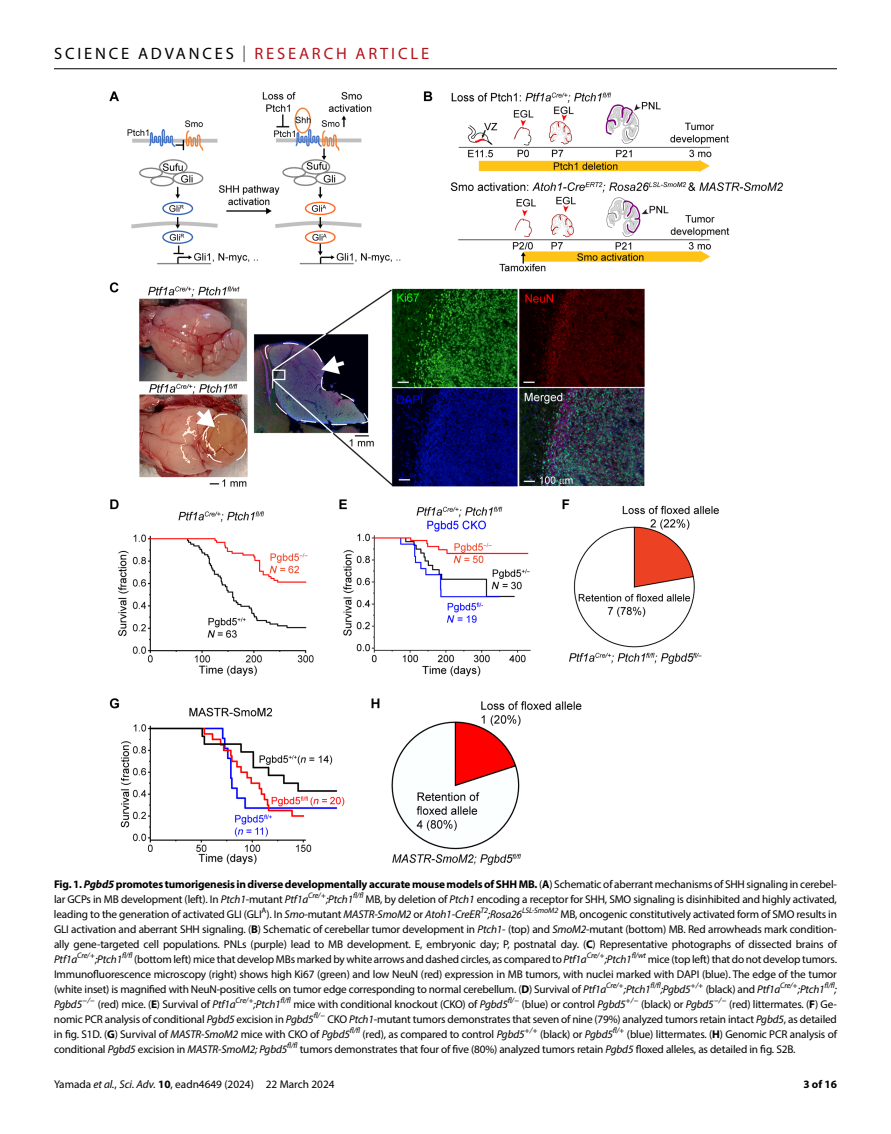
<style>
.page{position:relative;width:891px;height:1134px;background:#fff}
.page>*{position:absolute;margin:0;border:0;box-sizing:border-box;transform-origin:0 0}
.t1{font:16.5px "Myriad Pro";letter-spacing:.17em;color:#000}
.t2{font:11.25px/15px "Myriad Pro";letter-spacing:-.015em;color:#000;text-align:justify}
.t3{font:700 11.25px "Myriad Pro";color:#000}
.s1{font-weight:300}
.s2{color:#b5121b}
.s3{font-weight:700}
.s4{font-weight:700;font-style:italic}
.s5{font-style:italic}
</style>
<div class="page">
<hr style="left:54px;top:68px;width:783px;height:1px;background:#000">
<img style="left:109px;top:91px;width:674px;height:774px">
<h1 class="t1" style="left:54px;top:44px;width:376px">Science Adva nces <span class="s1">|</span> <span class="s2">Resear ch Ar ticle</span></h1>
<p class="t2" style="left:54px;top:877px;width:785px"><span class="s3">Fig. 1.</span> <span class="s4">Pgbd5</span> <span class="s3">promotes tumorigenesis in diverse developmentally accurate mouse models of SHH MB.</span> (<span class="s3">A</span>) Schematic of aberrant mechanisms of SHH signaling in cerebel&shy;lar GCPs in MB development (left). I n <span class="s5">Ptch1</span>-mutant <span class="s5">Ptf1a</span><sup>Cre/</sup><sup>+</sup><span class="s5">;Ptch1</span><sup>fl/fl</sup> MB, by deletion of <span class="s5">Ptch1</span> encoding a receptor for SHH, SMO signaling is disinhibited and highly activated, leading to the generation of activated GLI (GLI <sup>A</sup>). I n <span class="s5">Smo</span>-mutant <span class="s5">MASTR-SmoM2</span> or <span class="s5">Atoh1-CreER</span><sup>T2</sup><span class="s5">;Rosa26</span><sup>LSL-SmoM2</sup> MB, oncogenic constitutively activated form of SMO results in GLI activation and aberrant SHH signaling. (<span class="s3">B</span>) Schematic of cerebellar tumor development in <span class="s5">Ptch1</span>- (top) and <span class="s5">SmoM2</span>-mutant (bottom) MB. Red arrowheads mark condition&shy;ally gene-targeted cell populations. PNLs (purple) lead to MB development. E, embryonic day; P, postnatal day. (<span class="s3">C</span>) Representative photographs of dissected brains of <span class="s5">Ptf1a</span><sup>Cre/</sup><sup>+</sup><span class="s5">;Ptch1</span><sup>fl/fl</sup> (bottom left) mice that develop MBs marked by white arrows and dashed circles, as compared to <span class="s5">Ptf1a</span><sup>Cre/</sup><sup>+</sup><span class="s5">;Ptch1</span><sup>fl/wt</sup> mice (top left) that do not develop tumors.<br>I mmunofluorescence microscopy (right) shows high Ki67 (green) and low NeuN (red) expression in MB tumors, with nuclei marked with DAPI (blue). The edge of the tumor (white inset) is magnified with NeuN-positive cells on tumor edge corresponding to normal cerebellum. (<span class="s3">D</span>) Survival of <span class="s5">Ptf1a</span><sup>Cre/</sup><sup>+</sup><span class="s5">;Ptch1</span><sup>fl/fl</sup><span class="s5">;Pgbd5</span><sup>+</sup><sup>/</sup><sup>+</sup> (black) and <span class="s5">Ptf1a</span><sup>Cre/</sup><sup>+</sup><span class="s5">;Ptch1</span><sup>fl/fl</sup><span class="s5">; Pgbd5</span><sup>−</sup><sup>/</sup><sup>−</sup> (red) mice. (<span class="s3">E</span>) Survival of <span class="s5">Ptf1a</span><sup>Cre/</sup><sup>+</sup><span class="s5">;Ptch1</span><sup>fl/fl</sup> mice with conditional knockout (CKO) of <span class="s5">Pgbd5</span><sup>fl/</sup><sup>−</sup> (blue) or control <span class="s5">Pgbd5</span><sup>+</sup><sup>/</sup><sup>−</sup> (black) or <span class="s5">Pgbd5</span><sup>−</sup><sup>/</sup><sup>−</sup> (red) littermates. (<span class="s3">F</span>) Ge&shy;nomic PCR analysis of conditional <span class="s5">Pgbd5</span> excision in <span class="s5">Pgbd5</span><sup>fl/</sup><sup>−</sup> CKO <span class="s5">Ptch1</span>-mutant tumors demonstrates that seven of nine (79%) analyzed tumors retain intact <span class="s5">Pgbd5</span>, as detailed in fig. S1D. (<span class="s3">G</span>) Survival of <span class="s5">MASTR-SmoM2</span> mice with CKO of <span class="s5">Pgbd5</span><sup>fl/fl</sup> (red), as compared to control <span class="s5">Pgbd5</span><sup>+</sup><sup>/</sup><sup>+</sup> (black) or <span class="s5">Pgbd5</span><sup>fl/</sup><sup>+</sup> (blue) littermates. (<span class="s3">H</span>) Genomic PCR analysis of conditional <span class="s5">Pgbd5</span> excision in <span class="s5">MASTR-SmoM2; Pgbd5</span><sup>fl/fl</sup> tumors demonstrates that four of five (80%) analyzed tumors retain <span class="s5">Pgbd5</span> floxed alleles, as detailed in fig. S2B.</p>
<p class="t2" style="left:54px;top:1076px;width:282px">Yamada <span class="s5">et al.</span>, <span class="s5">Sci. Adv.</span> <span class="s3">10</span>, eadn4649 (2024) 22 March 2024</p>
<p class="t3" style="left:803px;top:1076px;width:35px">3 of 16</p>
</div>
